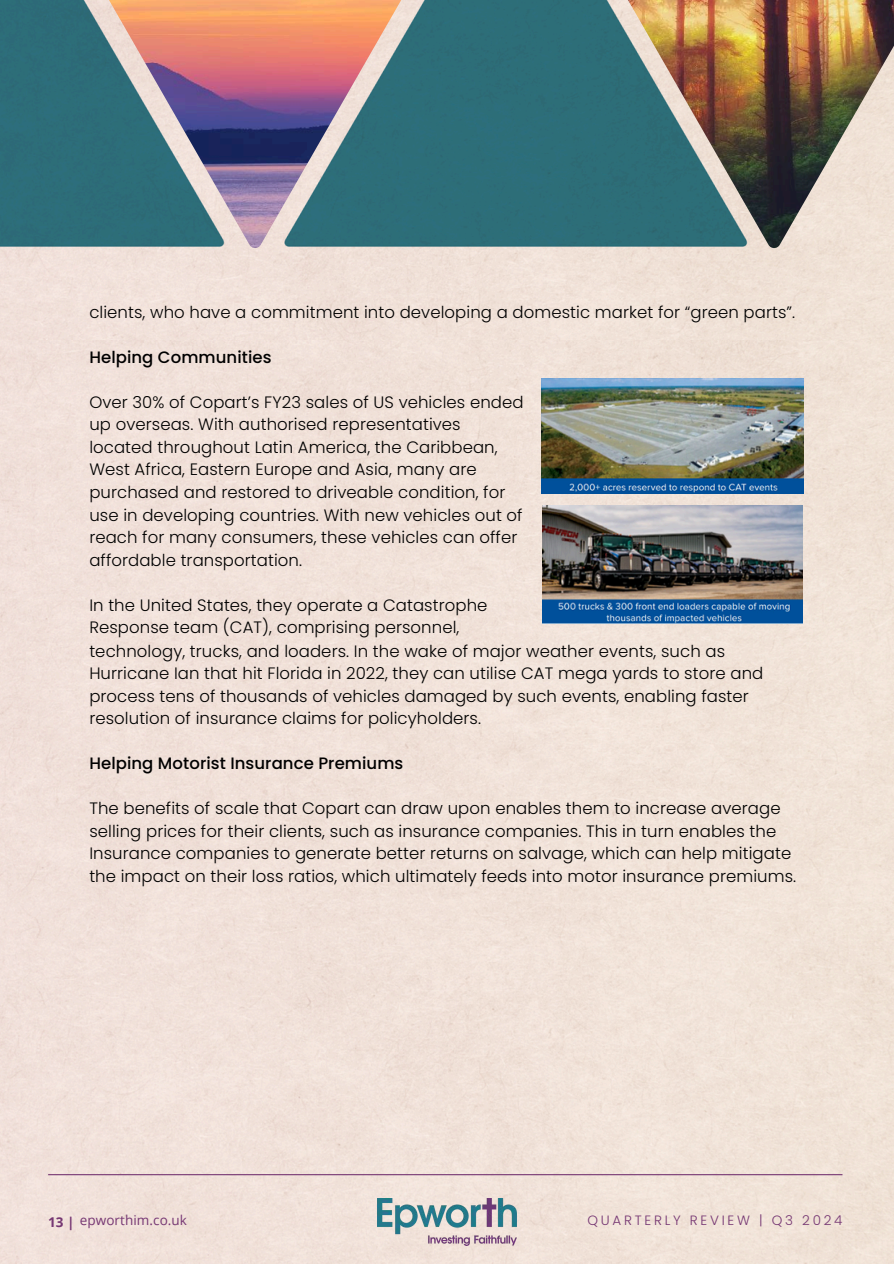
<style>
.page{position:relative;width:894px;height:1264px;background:#fff}
.page>*{position:absolute;margin:0;border:0;box-sizing:border-box;transform-origin:0 0}
.t1{font:300 16.5px/22.5px "Poppins";letter-spacing:.005em;color:#000}
.t2{font:500 16.5px "Poppins";letter-spacing:.005em;color:#000}
.t3{font:300 13.5px "Poppins";letter-spacing:.2em;color:#763773}
.t4{font:13.5px "Open Sans";letter-spacing:.005em;color:#763773}
.s1{font-weight:700}
</style>
<div class="page">
<div style="left:0;top:339px;width:893px;height:924px;background:#f0e1d9"></div>
<img style="left:0;top:0;width:893px;height:339px">
<img style="left:377px;top:1197px;width:139px;height:48px">
<hr style="left:48px;top:1174px;width:794px;height:1px;background:#763773">
<img style="left:43px;top:0;width:424px;height:248px">
<img style="left:562px;top:0;width:331px;height:248px">
<img style="left:542px;top:505px;width:260px;height:118px">
<img style="left:541px;top:379px;width:262px;height:114px">
<p class="t1" style="left:89px;top:301px;width:707px">clients, who have a commitment into developing a domestic market for “green parts”.</p>
<h2 class="t2" style="left:89px;top:345px;width:184px">Helping Communities</h2>
<h2 class="t1" style="left:89px;top:391px;width:435px">Over 30% of Copart’s FY23 sales of US vehicles ended up overseas. With authorised representatives located throughout Latin America, the Caribbean, West Africa, Eastern Europe and Asia, many are purchased and restored to driveable condition, for use in developing countries. With new vehicles out of reach for many consumers, these vehicles can offer affordable transportation.</h2>
<p class="t1" style="left:89px;top:593px;width:399px">In the United States, they operate a Catastrophe<br>Response team (CAT), comprising personnel,</p>
<p class="t1" style="left:89px;top:639px;width:675px">technology, trucks, and loaders. In the wake of major weather events, such as Hurricane Ian that hit Florida in 2022, they can utilise CAT mega yards to store and process tens of thousands of vehicles damaged by such events, enabling faster resolution of insurance claims for policyholders.</p>
<h2 class="t2" style="left:89px;top:752px;width:315px">Helping Motorist Insurance Premiums</h2>
<h1 class="t1" style="left:89px;top:797px;width:708px">The benefits of scale that Copart can draw upon enables them to increase average selling prices for their clients, such as insurance companies. This in turn enables the Insurance companies to generate better returns on salvage, which can help mitigate the impact on their loss ratios, which ultimately feeds into motor insurance premiums.</h1>
<h2 class="t4" style="left:48px;top:1210px;width:140px"><span class="s1">13 |</span> epworthim.co.uk</h2>
<h1 class="t3" style="left:587px;top:1211px;width:256px">QUARTERLY REVIEW | Q3 2024</h1>
</div>
